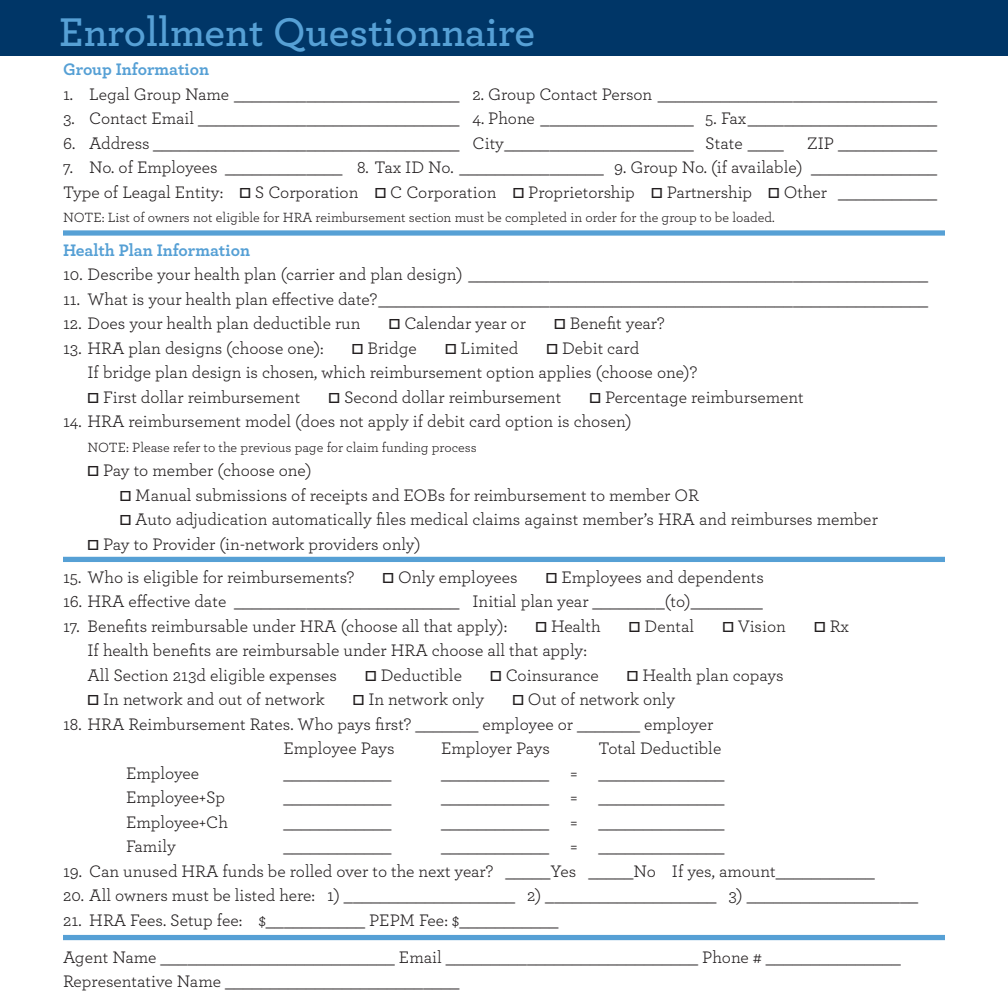
<style>
.page{position:relative;width:1008px;height:1008px;background:#fff}
.page>*{position:absolute;margin:0;border:0;box-sizing:border-box;transform-origin:0 0}
.t1{font:600 42px "Archer";color:#56a0d5}
.body_copy{font:17.5px "Archer";color:#231f20}
.sub_headers_2{font:700 17.5px "Archer";color:#56a0d5}
.footnotes{font:14px "Archer";color:#231f20}
.s1{font-family:"Proxima Nova";font-weight:700}
</style>
<div class="page">
<div style="left:0;top:0;width:1007px;height:55px;background:#003667"></div>
<div style="left:63px;top:230px;width:882px;height:6px;background:#56a0d5"></div>
<div style="left:63px;top:557px;width:882px;height:5px;background:#56a0d5"></div>
<div style="left:63px;top:935px;width:882px;height:5px;background:#56a0d5"></div>
<p class="t1" style="left:59px;top:1px;width:477px">Enrollment Questionnaire</p>
<p class="sub_headers_2" style="left:63px;top:56px;width:148px">Group Information</p>
<p class="body_copy" style="left:63px;top:82px;width:876px">1. Legal Group Name _________________________ 2. Group Contact Person _______________________________</p>
<p class="body_copy" style="left:63px;top:106px;width:876px">3. Contact Email _____________________________ 4. Phone _________________ 5. Fax_____________________</p>
<p class="body_copy" style="left:63px;top:131px;width:722px">6. Address __________________________________ City_____________________ State ____</p>
<p class="body_copy" style="left:807px;top:131px;width:131px">ZIP ___________</p>
<p class="body_copy" style="left:63px;top:155px;width:876px">7. No. of Employees _____________ 8. Tax ID No. ________________ 9. Group No. (if available) ______________</p>
<p class="body_copy" style="left:63px;top:180px;width:876px">Type of Leagal Entity: <span class="s1">☐</span> S Corporation <span class="s1">☐</span> C Corporation <span class="s1">☐</span> Proprietorship <span class="s1">☐</span> Partnership <span class="s1">☐</span> Other ___________</p>
<p class="footnotes" style="left:63px;top:208px;width:713px">NOTE: List of owners not eligible for HRA reimbursement section must be completed in order for the group to be loaded.</p>
<p class="sub_headers_2" style="left:63px;top:236px;width:189px">Health Plan Information</p>
<p class="body_copy" style="left:63px;top:262px;width:867px">10. Describe your health plan (carrier and plan design) ___________________________________________________</p>
<p class="body_copy" style="left:63px;top:287px;width:867px">11. What is your health plan effective date?_____________________________________________________________</p>
<p class="body_copy" style="left:63px;top:311px;width:299px">12. Does your health plan deductible run</p>
<p class="body_copy" style="left:389px;top:311px;width:139px"><span class="s1">☐</span> Calendar year or</p>
<p class="body_copy" style="left:554px;top:311px;width:112px"><span class="s1">☐</span> Benefit year?</p>
<p class="body_copy" style="left:63px;top:336px;width:262px">13. HRA plan designs (choose one):</p>
<p class="body_copy" style="left:352px;top:336px;width:67px"><span class="s1">☐</span> Bridge</p>
<p class="body_copy" style="left:445px;top:336px;width:75px"><span class="s1">☐</span> Limited</p>
<p class="body_copy" style="left:546px;top:336px;width:94px"><span class="s1">☐</span> Debit card</p>
<p class="body_copy" style="left:88px;top:360px;width:611px">If bridge plan design is chosen, which reimbursement option applies (choose one)?</p>
<p class="body_copy" style="left:88px;top:385px;width:214px"><span class="s1">☐</span> First dollar reimbursement</p>
<p class="body_copy" style="left:328px;top:385px;width:234px"><span class="s1">☐</span> Second dollar reimbursement</p>
<p class="body_copy" style="left:589px;top:385px;width:216px"><span class="s1">☐</span> Percentage reimbursement</p>
<p class="body_copy" style="left:63px;top:409px;width:570px">14. HRA reimbursement model (does not apply if debit card option is chosen)</p>
<p class="footnotes" style="left:88px;top:437px;width:391px">NOTE: Please refer to the previous page for claim funding process</p>
<p class="body_copy" style="left:88px;top:458px;width:225px"><span class="s1">☐</span> Pay to member (choose one)</p>
<p class="body_copy" style="left:120px;top:483px;width:581px"><span class="s1">☐</span> Manual submissions of receipts and EOBs for reimbursement to member OR</p>
<p class="body_copy" style="left:120px;top:507px;width:760px"><span class="s1">☐</span> Auto adjudication automatically files medical claims against member’s HRA and reimburses member</p>
<p class="body_copy" style="left:88px;top:532px;width:335px"><span class="s1">☐</span> Pay to Provider (in-network providers only)</p>
<p class="body_copy" style="left:63px;top:565px;width:293px">15. Who is eligible for reimbursements?</p>
<p class="body_copy" style="left:383px;top:565px;width:137px"><span class="s1">☐</span> Only employees</p>
<p class="body_copy" style="left:546px;top:565px;width:220px"><span class="s1">☐</span> Employees and dependents</p>
<p class="body_copy" style="left:63px;top:589px;width:701px">16. HRA effective date _________________________ Initial plan year ________(to)________</p>
<p class="body_copy" style="left:63px;top:614px;width:446px">17. Benefits reimbursable under HRA (choose all that apply):</p>
<p class="body_copy" style="left:535px;top:614px;width:67px"><span class="s1">☐</span> Health</p>
<p class="body_copy" style="left:629px;top:614px;width:67px"><span class="s1">☐</span> Dental</p>
<p class="body_copy" style="left:722px;top:614px;width:65px"><span class="s1">☐</span> Vision</p>
<p class="body_copy" style="left:814px;top:614px;width:36px"><span class="s1">☐</span> Rx</p>
<p class="body_copy" style="left:88px;top:638px;width:501px">If health benefits are reimbursable under HRA choose all that apply:</p>
<p class="body_copy" style="left:88px;top:663px;width:251px">All Section 213d eligible expenses</p>
<p class="body_copy" style="left:365px;top:663px;width:98px"><span class="s1">☐</span> Deductible</p>
<p class="body_copy" style="left:490px;top:663px;width:110px"><span class="s1">☐</span> Coinsurance</p>
<p class="body_copy" style="left:627px;top:663px;width:158px"><span class="s1">☐</span> Health plan copays</p>
<p class="body_copy" style="left:88px;top:687px;width:239px"><span class="s1">☐</span> In network and out of network</p>
<p class="body_copy" style="left:353px;top:687px;width:133px"><span class="s1">☐</span> In network only</p>
<p class="body_copy" style="left:512px;top:687px;width:164px"><span class="s1">☐</span> Out of network only</p>
<p class="body_copy" style="left:63px;top:712px;width:652px">18. HRA Reimbursement Rates. Who pays first? _______ employee or _______ employer</p>
<p class="body_copy" style="left:284px;top:736px;width:113px">Employee Pays</p>
<p class="body_copy" style="left:441px;top:736px;width:110px">Employer Pays</p>
<p class="body_copy" style="left:598px;top:736px;width:124px">Total Deductible</p>
<p class="body_copy" style="left:126px;top:761px;width:75px">Employee</p>
<p class="body_copy" style="left:284px;top:761px;width:110px">____________</p>
<p class="body_copy" style="left:441px;top:761px;width:285px">____________ = ______________</p>
<p class="body_copy" style="left:126px;top:785px;width:101px">Employee+Sp</p>
<p class="body_copy" style="left:284px;top:785px;width:110px">____________</p>
<p class="body_copy" style="left:441px;top:785px;width:285px">____________ = ______________</p>
<p class="body_copy" style="left:126px;top:810px;width:104px">Employee+Ch</p>
<p class="body_copy" style="left:284px;top:810px;width:110px">____________</p>
<p class="body_copy" style="left:441px;top:810px;width:285px">____________ = ______________</p>
<p class="body_copy" style="left:126px;top:834px;width:51px">Family</p>
<p class="body_copy" style="left:284px;top:834px;width:110px">____________</p>
<p class="body_copy" style="left:441px;top:834px;width:285px">____________ = ______________</p>
<p class="body_copy" style="left:63px;top:859px;width:813px">19. Can unused HRA funds be rolled over to the next year? _____Yes _____No If yes, amount___________</p>
<p class="body_copy" style="left:63px;top:883px;width:857px">20. All owners must be listed here: 1) ___________________ 2) ___________________ 3) ___________________</p>
<p class="body_copy" style="left:63px;top:908px;width:497px">21. HRA Fees. Setup fee: $___________ PEPM Fee: $___________</p>
<p class="body_copy" style="left:63px;top:945px;width:839px">Agent Name __________________________ Email ____________________________ Phone # _______________</p>
<p class="body_copy" style="left:63px;top:969px;width:398px">Representative Name __________________________</p>
</div>
